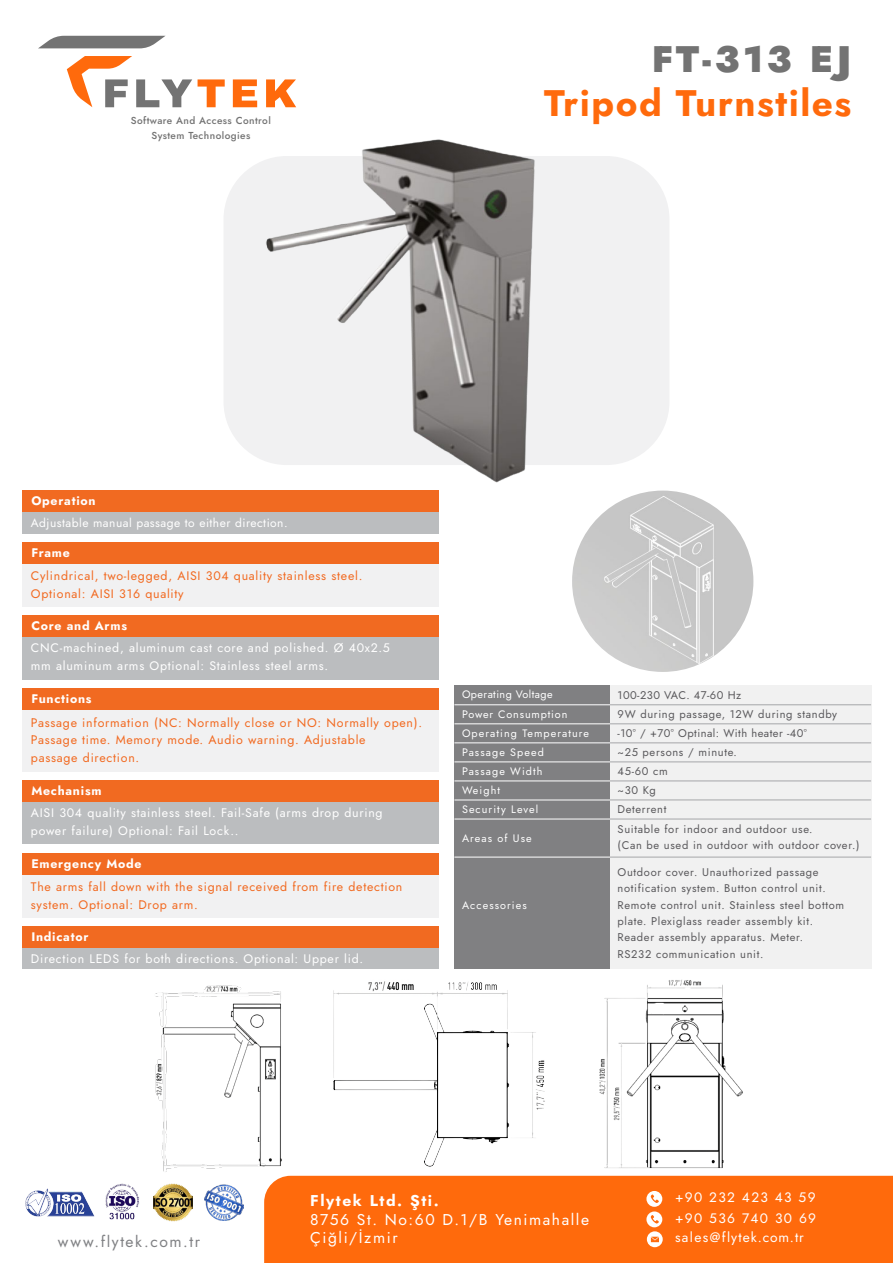
<style>
.page{position:relative;width:893px;height:1263px;background:#fff}
.page>*{position:absolute;margin:0;border:0;box-sizing:border-box;transform-origin:0 0}
.t1{font:700 36.9px "Jost";letter-spacing:.04em;color:#ff6a0c}
.t2{font:900 36.9px "Jost";letter-spacing:.1em;color:#737373}
.t3{font:15.6px/18.8px "Jost";letter-spacing:.1em;color:#fff}
.t4{font:15.6px "Jost";letter-spacing:.1em;color:#808184}
.t5{font:700 15.6px "Jost";letter-spacing:.1em;color:#fff}
.t6{font:13.65px "Jost";letter-spacing:.1em;color:#fff}
.t7{font:12.3px/17.9px "Jost";letter-spacing:.06em;color:#f16a21}
.t8{font:12.3px/17.9px "Jost";letter-spacing:.06em;color:#fff}
.t9{font:700 12.3px "Jost";letter-spacing:.06em;color:#fff}
.t10{font:12px "Jost";letter-spacing:.04em;color:#fff}
.t11{font:11.1px/16.4px "Jost";letter-spacing:.06em;color:#5a595c}
.t12{font:11.1px "Jost";letter-spacing:.04em;color:#5a595c}
.t13{font:10.8px/19.2px "Jost";letter-spacing:.08em;color:#fff}
.t14{font:10.8px "Jost";letter-spacing:.1em;color:#fff}
.t15{font:500 10.05px "Jost";letter-spacing:.04em;color:#737373}
</style>
<div class="page">
<div style="left:224px;top:156px;width:445px;height:309px;background:#f1f1f2;border-radius:63px"></div>
<div style="left:610px;top:686px;width:261px;height:283px;background:#f1f1f1"></div>
<hr style="left:610px;top:723px;width:261px;height:1px;background:#a5a6a9">
<hr style="left:610px;top:742px;width:261px;height:1px;background:#a5a6a9">
<hr style="left:610px;top:761px;width:261px;height:1px;background:#a5a6a9">
<hr style="left:610px;top:781px;width:261px;height:1px;background:#a5a6a9">
<hr style="left:610px;top:800px;width:261px;height:1px;background:#a5a6a9">
<hr style="left:610px;top:819px;width:261px;height:1px;background:#a5a6a9">
<hr style="left:610px;top:857px;width:261px;height:1px;background:#a5a6a9">
<hr style="left:610px;top:704px;width:261px;height:1px;background:#a5a6a9">
<div style="left:454px;top:686px;width:156px;height:283px;background:#808082"></div>
<hr style="left:454px;top:704px;width:156px;height:1px;background:#fff">
<hr style="left:454px;top:723px;width:156px;height:1px;background:#fff">
<hr style="left:454px;top:742px;width:156px;height:1px;background:#fff">
<hr style="left:454px;top:761px;width:156px;height:1px;background:#fff">
<hr style="left:454px;top:781px;width:156px;height:1px;background:#fff">
<hr style="left:454px;top:800px;width:156px;height:1px;background:#fff">
<hr style="left:454px;top:819px;width:156px;height:1px;background:#fff">
<hr style="left:454px;top:857px;width:156px;height:1px;background:#fff">
<div style="left:264px;top:1176px;width:629px;height:87px;background:#ff6a0c"></div>
<svg style="left:647px;top:1231px;width:16px;height:16px"></svg>
<svg style="left:651px;top:1237px;width:8px;height:5px"></svg>
<svg style="left:646px;top:1211px;width:16px;height:16px"></svg>
<svg style="left:651px;top:1215px;width:8px;height:8px"></svg>
<svg style="left:646px;top:1191px;width:16px;height:16px"></svg>
<svg style="left:651px;top:1194px;width:8px;height:9px"></svg>
<img style="left:204px;top:1184px;width:40px;height:37px">
<img style="left:154px;top:1183px;width:39px;height:39px">
<img style="left:25px;top:1188px;width:70px;height:29px">
<img style="left:105px;top:1183px;width:34px;height:36px">
<div style="left:22px;top:512px;width:417px;height:21px;background:#bbbdbf"></div>
<div style="left:22px;top:491px;width:417px;height:21px;background:#f16a21"></div>
<div style="left:22px;top:564px;width:417px;height:43px;background:#f1f1f2"></div>
<div style="left:22px;top:542px;width:417px;height:22px;background:#f16a21"></div>
<div style="left:22px;top:874px;width:417px;height:43px;background:#f1f1f2"></div>
<div style="left:22px;top:853px;width:417px;height:21px;background:#f16a21"></div>
<div style="left:22px;top:710px;width:417px;height:61px;background:#f1f1f2"></div>
<div style="left:22px;top:689px;width:417px;height:21px;background:#f16a21"></div>
<div style="left:22px;top:637px;width:417px;height:43px;background:#bbbdbf"></div>
<div style="left:22px;top:615px;width:417px;height:22px;background:#f16a21"></div>
<div style="left:22px;top:801px;width:417px;height:43px;background:#bbbdbf"></div>
<div style="left:22px;top:780px;width:417px;height:21px;background:#f16a21"></div>
<div style="left:22px;top:948px;width:417px;height:21px;background:#bbbdbf"></div>
<div style="left:22px;top:926px;width:417px;height:22px;background:#f16a21"></div>
<img style="left:242px;top:100px;width:293px;height:391px">
<img style="left:155px;top:985px;width:127px;height:187px">
<img style="left:591px;top:979px;width:156px;height:198px">
<img style="left:333px;top:981px;width:212px;height:186px">
<img style="left:572px;top:491px;width:181px;height:181px;border-radius:91px">
<svg style="left:38px;top:36px;width:127px;height:12px"></svg>
<svg style="left:67px;top:56px;width:125px;height:51px"></svg>
<svg style="left:198px;top:79px;width:27px;height:28px"></svg>
<svg style="left:233px;top:79px;width:24px;height:28px"></svg>
<svg style="left:266px;top:79px;width:30px;height:28px"></svg>
<p class="t15" style="left:131px;top:113px;width:141px">Software And Access Control</p>
<p class="t15" style="left:151px;top:129px;width:100px">System Technologies</p>
<h1 class="t2" style="left:652px;top:34px;width:201px">FT-313 EJ</h1>
<h1 class="t1" style="left:544px;top:78px;width:309px">Tripod Turnstiles</h1>
<p class="t9" style="left:31px;top:493px;width:66px">Operation</p>
<p class="t10" style="left:31px;top:514px;width:258px">Adjustable manual passage to either direction.</p>
<p class="t9" style="left:31px;top:544px;width:40px">Frame</p>
<p class="t7" style="left:31px;top:567px;width:333px">Cylindrical, two-legged, AISI 304 quality stainless steel.<br>Optional: AISI 316 quality</p>
<p class="t9" style="left:31px;top:618px;width:97px">Core and Arms</p>
<p class="t8" style="left:31px;top:639px;width:361px">CNC-machined, aluminum cast core and polished. Ø 40x2.5 mm aluminum arms Optional: Stainless steel arms.</p>
<p class="t9" style="left:31px;top:691px;width:62px">Functions</p>
<p class="t7" style="left:31px;top:713px;width:393px">Passage information (NC: Normally close or NO: Normally open).<br>Passage time. Memory mode. Audio warning. Adjustable<br>passage direction.</p>
<p class="t9" style="left:31px;top:782px;width:72px">Mechanism</p>
<p class="t8" style="left:31px;top:804px;width:353px">AISI 304 quality stainless steel. Fail-Safe (arms drop during power failure) Optional: Fail Lock..</p>
<p class="t9" style="left:31px;top:855px;width:112px">Emergency Mode</p>
<p class="t7" style="left:31px;top:878px;width:373px">The arms fall down with the signal received from fire detection system. Optional: Drop arm.</p>
<p class="t9" style="left:31px;top:928px;width:59px">Indicator</p>
<p class="t8" style="left:31px;top:950px;width:334px">Direction LEDS for both directions. Optional: Upper lid.</p>
<p class="t13" style="left:462px;top:685px;width:129px">Operating Voltage<br>Power Consumption<br>Operating Temperature<br>Passage Speed</p>
<p class="t14" style="left:462px;top:783px;width:40px">Weight</p>
<p class="t14" style="left:462px;top:764px;width:82px">Passage Width</p>
<p class="t14" style="left:462px;top:802px;width:78px">Security Level</p>
<p class="t14" style="left:462px;top:830px;width:71px">Areas of Use</p>
<p class="t14" style="left:462px;top:897px;width:66px">Accessories</p>
<p class="t11" style="left:618px;top:685px;width:221px;line-height:19px">100-230 VAC. 47-60 Hz<br>9W during passage, 12W during standby</p>
<p class="t12" style="left:618px;top:725px;width:191px">-10° / +70° Optinal: With heater -40°</p>
<p class="t11" style="left:618px;top:742px;width:197px;line-height:19.2px">~25 persons / minute.<br>45-60 cm<br>~30 Kg<br>Deterrent<br>Suitable for indoor and outdoor use.</p>
<p class="t11" style="left:618px;top:837px;width:244px">(Can be used in outdoor with outdoor cover.)</p>
<p class="t11" style="left:618px;top:864px;width:228px">Outdoor cover. Unauthorized passage notification system. Button control unit.<br>Remote control unit. Stainless steel bottom plate. Plexiglass reader assembly kit.<br>Reader assembly apparatus. Meter.<br>RS232 communication unit.</p>
<p class="t6" style="left:675px;top:1188px;width:142px">+90 232 423 43 59</p>
<h2 class="t5" style="left:310px;top:1190px;width:130px">Flytek Ltd. Şti.</h2>
<h2 class="t3" style="left:310px;top:1210px;width:280px">8756 St. No:60 D.1/B Yenimahalle<br>Çiğli/İzmir</h2>
<p class="t6" style="left:675px;top:1209px;width:143px">+90 536 740 30 69</p>
<h2 class="t4" style="left:58px;top:1231px;width:144px">www.flytek.com.tr</h2>
<p class="t6" style="left:675px;top:1228px;width:130px">sales@flytek.com.tr</p>
</div>
